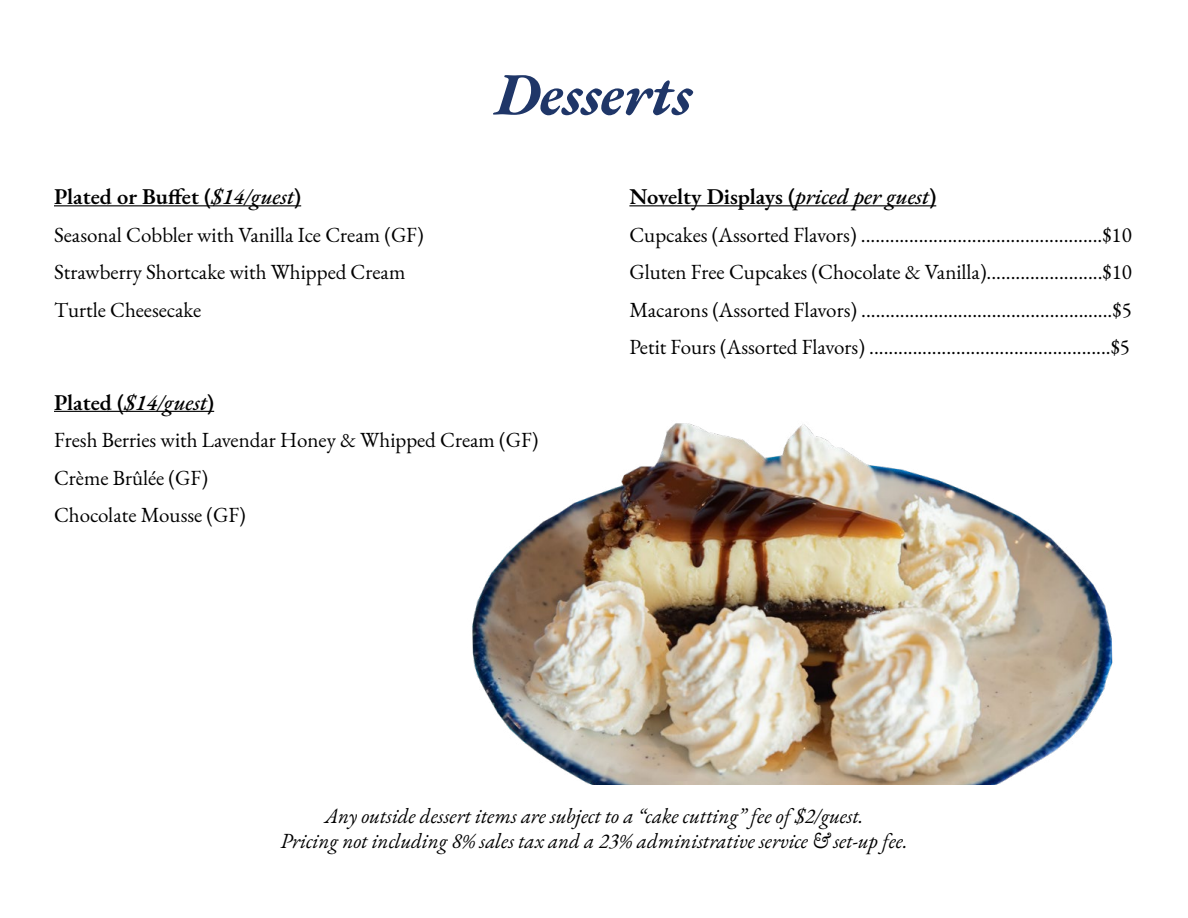
<style>
.page{position:relative;width:1188px;height:918px;background:#fff}
.page>*{position:absolute;margin:0;border:0;box-sizing:border-box;transform-origin:0 0}
.t1{font:italic 700 60px "EB Garamond";color:#1f3668}
.t2{font:600 22.5px "EB Garamond";color:#000}
.t3{font:italic 500 22.5px "EB Garamond";color:#000}
.t4{font:21px/37.5px "EB Garamond";color:#000}
.t5{font:italic 21px/25.2px "EB Garamond";color:#000;text-align:center}
.s1{font-weight:500;font-style:italic}
.s2{font-weight:600;font-style:normal}
</style>
<div class="page">
<hr style="left:54px;top:205px;width:247px;height:1px;background:#000">
<hr style="left:54px;top:411px;width:160px;height:1px;background:#000">
<hr style="left:629px;top:205px;width:307px;height:1px;background:#000">
<img style="left:472px;top:423px;width:641px;height:362px">
<p class="t2" style="left:54px;top:181px;width:249px">Plated or Buffet (<span class="s1">$14/guest</span>)</p>
<p class="t4" style="left:54px;top:216px;width:371px">Seasonal Cobbler with Vanilla Ice Cream (GF)<br>Strawberry Shortcake with Whipped Cream<br>Turtle Cheesecake</p>
<h1 class="t1" style="left:496px;top:53px;width:197px">Desserts</h1>
<p class="t2" style="left:629px;top:181px;width:308px">Novelty Displays (<span class="s1">priced per guest</span>)</p>
<p class="t4" style="left:629px;top:216px;width:504px;text-align:justify">Cupcakes (Assorted Flavors) ..................................................$10<br>Gluten Free Cupcakes (Chocolate &amp; Vanilla)........................$10<br>Macarons (Assorted Flavors) ....................................................$5<br>Petit Fours (Assorted Flavors) ..................................................$5</p>
<p class="t3" style="left:54px;top:387px;width:162px"><span class="s2">Plated (</span>$14/guest<span class="s2">)</span></p>
<p class="t4" style="left:54px;top:421px;width:486px">Fresh Berries with Lavendar Honey &amp; Whipped Cream (GF)<br>Crème Brûlée (GF)<br>Chocolate Mousse (GF)</p>
<p class="t5" style="left:280px;top:803px;width:629px">Any outside dessert items are subject to a “cake cutting” fee of $2/guest.<br>Pricing not including 8% sales tax and a 23% administrative service &amp; set-up fee.</p>
</div>
